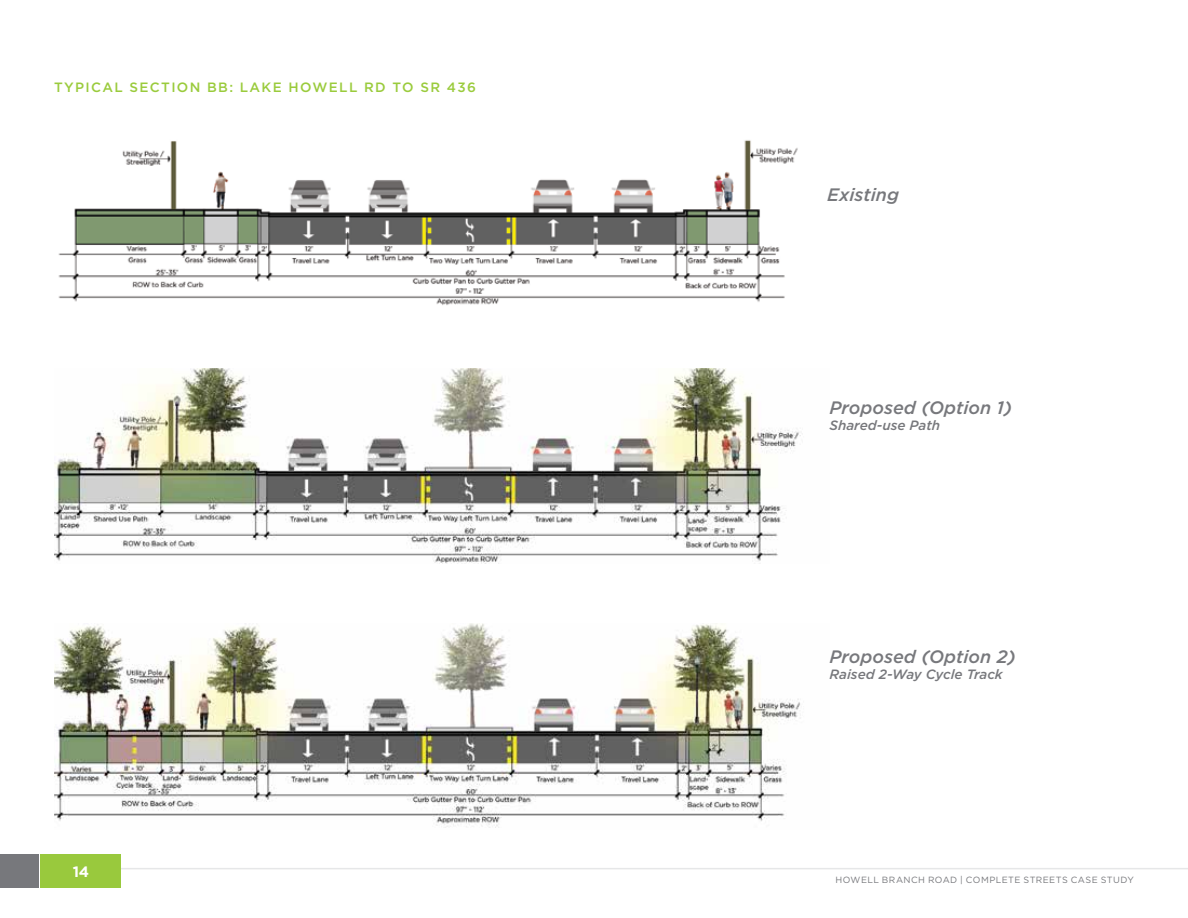
<style>
.page{position:relative;width:1188px;height:918px;background:#fff}
.page>*{position:absolute;margin:0;border:0;box-sizing:border-box;transform-origin:0 0}
.t1{font:italic 500 18px "Gotham";color:#77787c}
.t2{font:700 15px "Gotham";color:#fff}
.t3{font:500 13.5px "Gotham";letter-spacing:.1em;color:#9acb3c}
.t4{font:italic 500 13.5px "Gotham";color:#77787c}
.t5{font:9px "Gotham";letter-spacing:.045em;color:#77787c}
</style>
<div class="page">
<hr style="left:40px;top:868px;width:1148px;height:1px;background:#e6e7e8">
<div style="left:40px;top:854px;width:82px;height:34px;background:#99c93d"></div>
<div style="left:0;top:854px;width:39px;height:34px;background:#77787c"></div>
<img style="left:58px;top:140px;width:740px;height:165px">
<img style="left:54px;top:369px;width:747px;height:194px">
<img style="left:54px;top:623px;width:747px;height:205px">
<p class="t3" style="left:54px;top:78px;width:423px">TYPICAL SECTION BB: LAKE HOWELL RD TO SR 436</p>
<p class="t2" style="left:73px;top:861px;width:18px">14</p>
<p class="t1" style="left:827px;top:182px;width:73px">Existing</p>
<p class="t1" style="left:829px;top:396px;width:184px">Proposed (Option 1)</p>
<p class="t4" style="left:829px;top:417px;width:112px">Shared-use Path</p>
<p class="t1" style="left:829px;top:645px;width:188px">Proposed (Option 2)</p>
<p class="t4" style="left:829px;top:665px;width:175px">Raised 2-Way Cycle Track</p>
<p class="t5" style="left:835px;top:874px;width:300px">HOWELL BRANCH ROAD | COMPLETE STREETS CASE STUDY</p>
</div>
